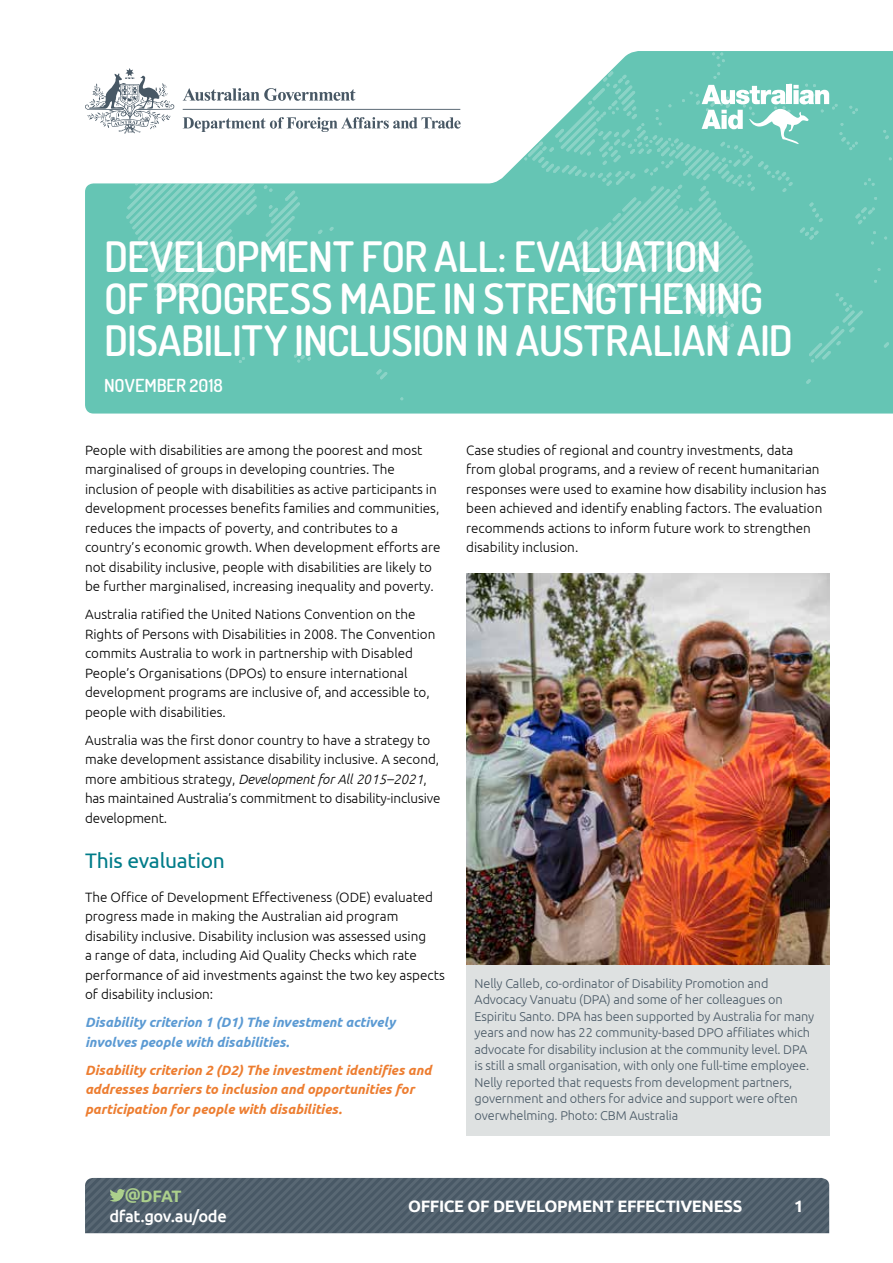
<style>
.page{position:relative;width:893px;height:1263px;background:#fff}
.page>*{position:absolute;margin:0;border:0;box-sizing:border-box;transform-origin:0 0}
.t1{font:600 42px/42px "Dosis";letter-spacing:-.015em;color:#fff}
.t2{font:21px "Ubuntu";letter-spacing:-.01em;color:#007c89}
.Date{font:600 18px "Dosis";letter-spacing:.005em;color:#fff}
.t3{font:700 16.5px "Ubuntu";letter-spacing:-.02em;color:#fff}
.t4{font:500 16.5px "Ubuntu";letter-spacing:-.025em;color:#fff}
.t5{font:700 16.5px "Ubuntu";color:#acd08c}
.body_text{font:300 13.5px/19.5px "Ubuntu";color:#000}
.body_text-2{font:italic 700 13.5px/19.5px "Ubuntu";color:#ed7d30}
.body_text-3{font:italic 700 13.5px/19.5px "Ubuntu";color:#5b9ad3}
.t6{font:300 12.75px/16.5px "Ubuntu";letter-spacing:-.01em;color:#485865}
.s1{font-style:italic}
</style>
<div class="page">
<svg style="left:85px;top:51px;width:808px;height:360px;background:#7ecec0"></svg>
<svg style="left:85px;top:68px;width:376px;height:66px"></svg>
<svg style="left:702px;top:85px;width:127px;height:59px"></svg>
<svg style="left:85px;top:1178px;width:744px;height:55px;background:#50606c"></svg>
<img style="left:466px;top:573px;width:363px;height:392px">
<div style="left:466px;top:965px;width:363px;height:170px;background:#dee1e1"></div>
<p class="t1" style="left:104px;top:235px;width:690px">DEVELOPMENT FOR ALL: EVALUATION<br>OF PROGRESS MADE IN STRENGTHENING<br>DISABILITY INCLUSION IN AUSTRALIAN AID</p>
<p class="Date" style="left:104px;top:374px;width:120px">NOVEMBER 2018</p>
<p class="body_text" style="left:85px;top:440px;width:357px">People with disabilities are among the poorest and most marginalised of groups in developing countries. The inclusion of people with disabilities as active participants in development processes benefits families and communities, reduces the impacts of poverty, and contributes to a country’s economic growth. When development efforts are not disability inclusive, people with disabilities are likely to be further marginalised, increasing inequality and poverty.</p>
<p class="body_text" style="left:85px;top:604px;width:352px">Australia ratified the United Nations Convention on the Rights of Persons with Disabilities in 2008. The Convention commits Australia to work in partnership with Disabled People’s Organisations (DPOs) to ensure international development programs are inclusive of, and accessible to, people with disabilities.</p>
<p class="body_text" style="left:85px;top:730px;width:357px">Australia was the first donor country to have a strategy to make development assistance disability inclusive. A second, more ambitious strategy, <span class="s1">Development for All 2015–2021</span>, has maintained Australia’s commitment to disability-inclusive development.</p>
<h1 class="t2" style="left:85px;top:847px;width:141px">This evaluation</h1>
<p class="body_text" style="left:85px;top:887px;width:361px">The Office of Development Effectiveness (ODE) evaluated progress made in making the Australian aid program disability inclusive. Disability inclusion was assessed using<br>a range of data, including Aid Quality Checks which rate performance of aid investments against the two key aspects of disability inclusion:</p>
<p class="body_text-3" style="left:85px;top:1013px;width:312px">Disability criterion 1 (D1) The investment actively involves people with disabilities.</p>
<p class="body_text-2" style="left:85px;top:1060px;width:348px">Disability criterion 2 (D2) The investment identifies and addresses barriers to inclusion and opportunities for participation for people with disabilities.</p>
<p class="body_text" style="left:466px;top:440px;width:362px">Case studies of regional and country investments, data<br>from global programs, and a review of recent humanitarian responses were used to examine how disability inclusion has been achieved and identify enabling factors. The evaluation recommends actions to inform future work to strengthen disability inclusion.</p>
<p class="t6" style="left:475px;top:975px;width:341px">Nelly Calleb, co-ordinator of Disability Promotion and Advocacy Vanuatu (DPA) and some of her colleagues on Espiritu Santo. DPA has been supported by Australia for many years and now has 22 community-based DPO affiliates which advocate for disability inclusion at the community level. DPA is still a small organisation, with only one full-time employee.<br>Nelly reported that requests from development partners, government and others for advice and support were often overwhelming. Photo: CBM Australia</p>
<p class="t5" style="left:125px;top:1186px;width:58px">@DFAT</p>
<p class="t4" style="left:109px;top:1205px;width:119px">dfat.gov.au/ode</p>
<p class="t3" style="left:408px;top:1196px;width:336px">OFFICE OF DEVELOPMENT EFFECTIVENESS</p>
<p class="t3" style="left:794px;top:1196px;width:11px">1</p>
</div>
